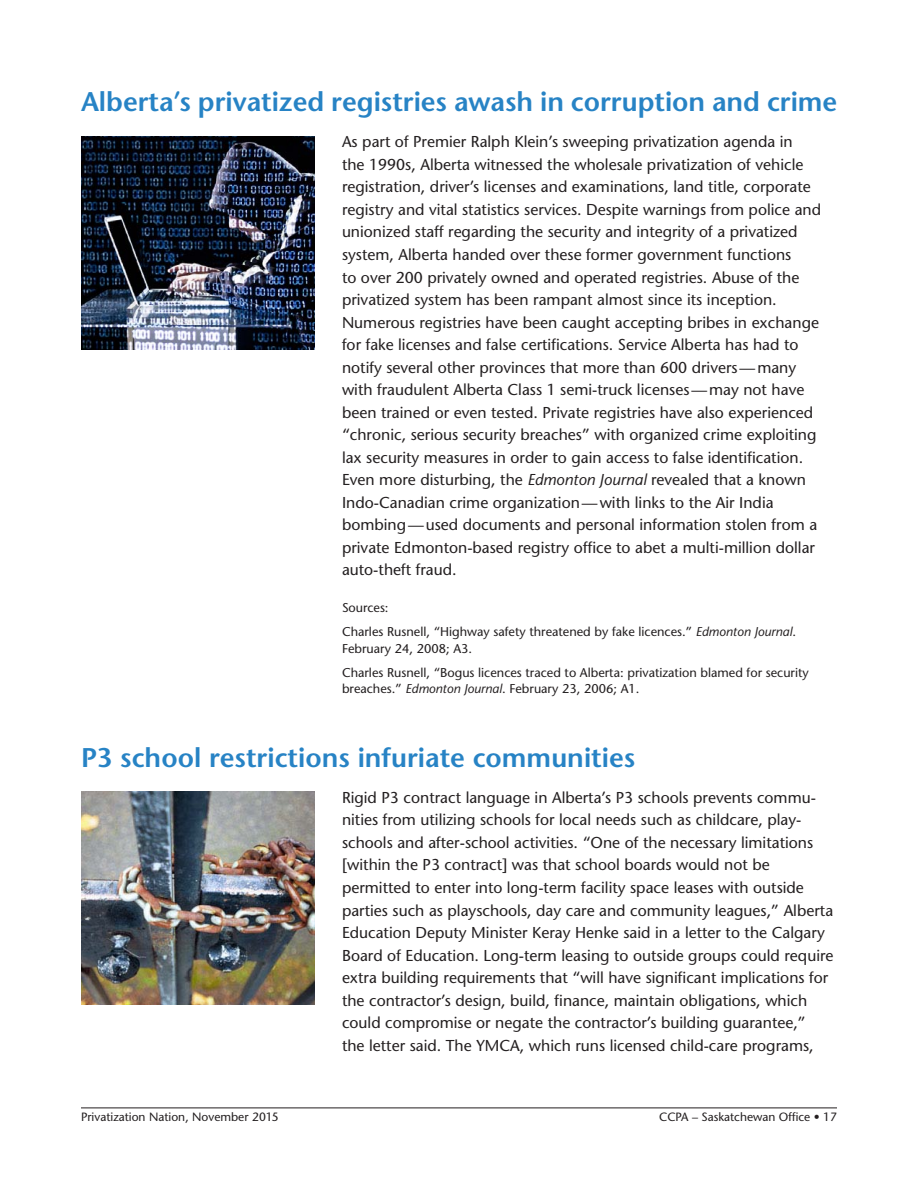
<style>
.page{position:relative;width:918px;height:1188px;background:#fff}
.page>*{position:absolute;margin:0;border:0;box-sizing:border-box;transform-origin:0 0}
.t1{font:600 27px "Stone Sans";color:#2783c5}
.t2{font:15.75px/22.5px "Stone Sans";color:#231f20}
.t3{font:12.75px/24px "Stone Sans";color:#231f20}
.t4{font:12px "Stone Sans";color:#231f20}
.s1{font-style:italic}
</style>
<div class="page">
<hr style="left:81px;top:1108px;width:756px;height:1px;background:#231f20">
<img style="left:81px;top:791px;width:234px;height:213px">
<img style="left:81px;top:136px;width:234px;height:214px">
<h1 class="t1" style="left:81px;top:85px;width:758px">Alberta’s privatized registries awash in corruption and crime</h1>
<p class="t2" style="left:342px;top:131px;width:481px">As part of Premier Ralph Klein’s sweeping privatization agenda in<br>the 1990s, Alberta witnessed the wholesale privatization of vehicle registration, driver’s licenses and examinations, land title, corporate registry and vital statistics services. Despite warnings from police and unionized staff regarding the security and integrity of a privatized system, Alberta handed over these former government functions<br>to over 200 privately owned and operated registries. Abuse of the privatized system has been rampant almost since its inception.<br>Numerous registries have been caught accepting bribes in exchange for fake licenses and false certifications. Service Alberta has had to notify several other provinces that more than 600 drivers—many with fraudulent Alberta Class 1 semi-truck licenses—may not have been trained or even tested. Private registries have also experienced “chronic, serious security breaches” with organized crime exploiting lax security measures in order to gain access to false identification.<br>Even more disturbing, the <span class="s1">Edmonton Journal</span> revealed that a known Indo-Canadian crime organization—with links to the Air India bombing—used documents and personal information stolen from a private Edmonton-based registry office to abet a multi-million dollar auto-theft fraud.</p>
<p class="t3" style="left:342px;top:596px;width:456px">Sources:<br>Charles Rusnell, “Highway safety threatened by fake licences.” <span class="s1">Edmonton Journal</span>.</p>
<p class="t3" style="left:342px;top:636px;width:468px">February 24, 2008; A3.<br>Charles Rusnell, “Bogus licences traced to Alberta: privatization blamed for security</p>
<p class="t3" style="left:342px;top:677px;width:299px">breaches.” <span class="s1">Edmonton Journal</span>. February 23, 2006; A1.</p>
<h1 class="t1" style="left:81px;top:741px;width:556px">P3 school restrictions infuriate communities</h1>
<p class="t2" style="left:342px;top:786px;width:493px">Rigid P3 contract language in Alberta’s P3 schools prevents commu&shy;nities from utilizing schools for local needs such as childcare, play&shy;schools and after-school activities. “One of the necessary limitations [within the P3 contract] was that school boards would not be permitted to enter into long-term facility space leases with outside parties such as playschools, day care and community leagues,” Alberta Education Deputy Minister Keray Henke said in a letter to the Calgary Board of Education. Long-term leasing to outside groups could require extra building requirements that “will have significant implications for the contractor’s design, build, finance, maintain obligations, which could compromise or negate the contractor’s building guarantee,”<br>the letter said. The YMCA, which runs licensed child-care programs,</p>
<p class="t4" style="left:81px;top:1109px;width:199px">Privatization Nation, November 2015</p>
<p class="t4" style="left:659px;top:1109px;width:179px">CCPA – Saskatchewan Office • 17</p>
</div>
